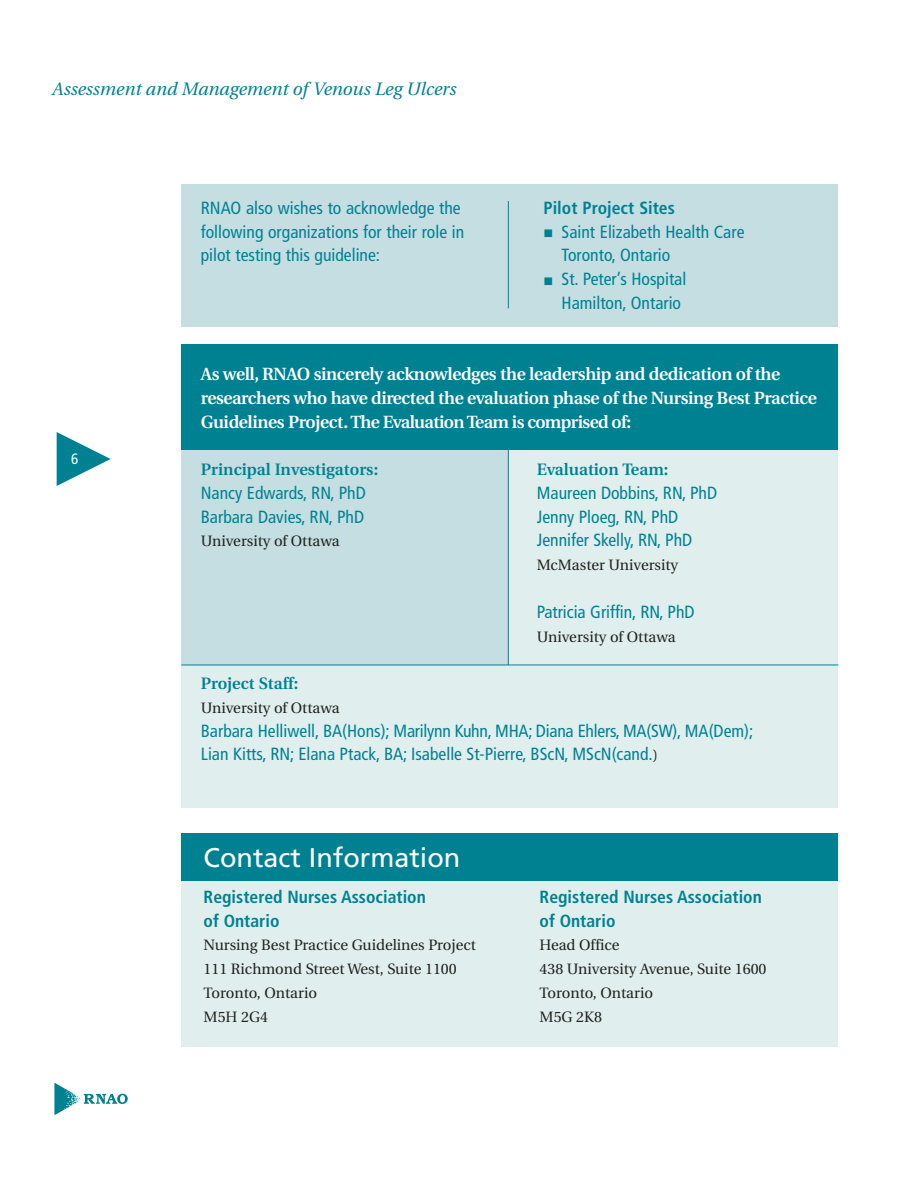
<style>
.page{position:relative;width:918px;height:1188px;background:#fff}
.page>*{position:absolute;margin:0;border:0;box-sizing:border-box;transform-origin:0 0}
.t1{font:27px "Frutiger";color:#fff}
.t2{font:italic 18px "Utopia";color:#008192}
.t3{font:condensed 17.7px/23.7px "Frutiger";color:#008192}
.t4{font:600 17.7px/23.7px "Utopia";letter-spacing:-.025em;color:#fff}
.t5{font:700 condensed 17.7px/23.7px "Frutiger";color:#008192}
.t6{font:600 16.5px "Utopia";color:#008192}
.t7{font:15px/23.7px "Utopia";color:#20231e}
.t8{font:condensed 15px "Frutiger";color:#fff}
.s1{font-family:"Utopia";font-stretch:normal;font-size:15px;color:#20231e}
</style>
<div class="page">
<div style="left:181px;top:345px;width:657px;height:463px;background:#e1eeee"></div>
<div style="left:181px;top:446px;width:327px;height:219px;background:#c4dee1"></div>
<div style="left:181px;top:184px;width:657px;height:143px;background:#c4dee1"></div>
<div style="left:181px;top:344px;width:657px;height:106px;background:#008192"></div>
<hr style="left:508px;top:444px;width:1px;height:221px;background:#008192">
<div style="left:181px;top:856px;width:657px;height:191px;background:#e1eeee"></div>
<div style="left:181px;top:833px;width:657px;height:47px;background:#008192"></div>
<hr style="left:181px;top:665px;width:657px;height:1px;background:#008192">
<hr style="left:508px;top:201px;width:1px;height:107px;background:#008192">
<svg style="left:57px;top:432px;width:54px;height:54px"></svg>
<svg style="left:54px;top:1083px;width:73px;height:32px"></svg>
<p class="t2" style="left:52px;top:82px;width:406px">Assessment and Management of Venous Leg Ulcers</p>
<p class="t3" style="left:201px;top:197px;width:265px">RNAO also wishes to acknowledge the following organizations for their role in pilot testing this guideline:</p>
<p class="t5" style="left:544px;top:197px;width:133px">Pilot Project Sites</p>
<p class="t3" style="left:562px;top:221px;width:184px">Saint Elizabeth Health Care<br>Toronto, Ontario<br>St. Peter’s Hospital<br>Hamilton, Ontario</p>
<p class="t8" style="left:71px;top:453px;width:9px">6</p>
<p class="t4" style="left:201px;top:364px;width:618px">As well, RNAO sincerely acknowledges the leadership and dedication of the researchers who have directed the evaluation phase of the Nursing Best Practice<br>Guidelines Project. The Evaluation Team is comprised of:</p>
<p class="t6" style="left:201px;top:463px;width:179px">Principal Investigators:</p>
<p class="t3" style="left:201px;top:482px;width:167px">Nancy Edwards, RN, PhD<br>Barbara Davies, RN, PhD</p>
<p class="t7" style="left:201px;top:531px;width:140px">University of Ottawa</p>
<p class="t6" style="left:537px;top:463px;width:133px">Evaluation Team:</p>
<p class="t3" style="left:537px;top:482px;width:182px">Maureen Dobbins, RN, PhD<br>Jenny Ploeg, RN, PhD<br>Jennifer Skelly, RN, PhD</p>
<p class="t7" style="left:537px;top:555px;width:143px">McMaster University</p>
<p class="t3" style="left:537px;top:601px;width:159px">Patricia Griffin, RN, PhD</p>
<p class="t7" style="left:537px;top:626px;width:140px">University of Ottawa</p>
<p class="t6" style="left:201px;top:677px;width:99px">Project Staff:</p>
<p class="t7" style="left:201px;top:697px;width:140px">University of Ottawa</p>
<p class="t3" style="left:201px;top:720px;width:554px">Barbara Helliwell, BA(Hons); Marilynn Kuhn, MHA; Diana Ehlers, MA(SW), MA(Dem);<br>Lian Kitts, RN; Elana Ptack, BA; Isabelle St-Pierre, BScN, MScN(cand.<span class="s1">)</span></p>
<h1 class="t1" style="left:204px;top:847px;width:258px">Contact Information</h1>
<p class="t5" style="left:204px;top:886px;width:224px">Registered Nurses Association of Ontario</p>
<p class="t7" style="left:204px;top:935px;width:274px">Nursing Best Practice Guidelines Project<br>111 Richmond Street West, Suite 1100<br>Toronto, Ontario<br>M5H 2G4</p>
<p class="t5" style="left:540px;top:886px;width:224px">Registered Nurses Association of Ontario</p>
<p class="t7" style="left:540px;top:935px;width:229px">Head Office<br>438 University Avenue, Suite 1600<br>Toronto, Ontario<br>M5G 2K8</p>
</div>
